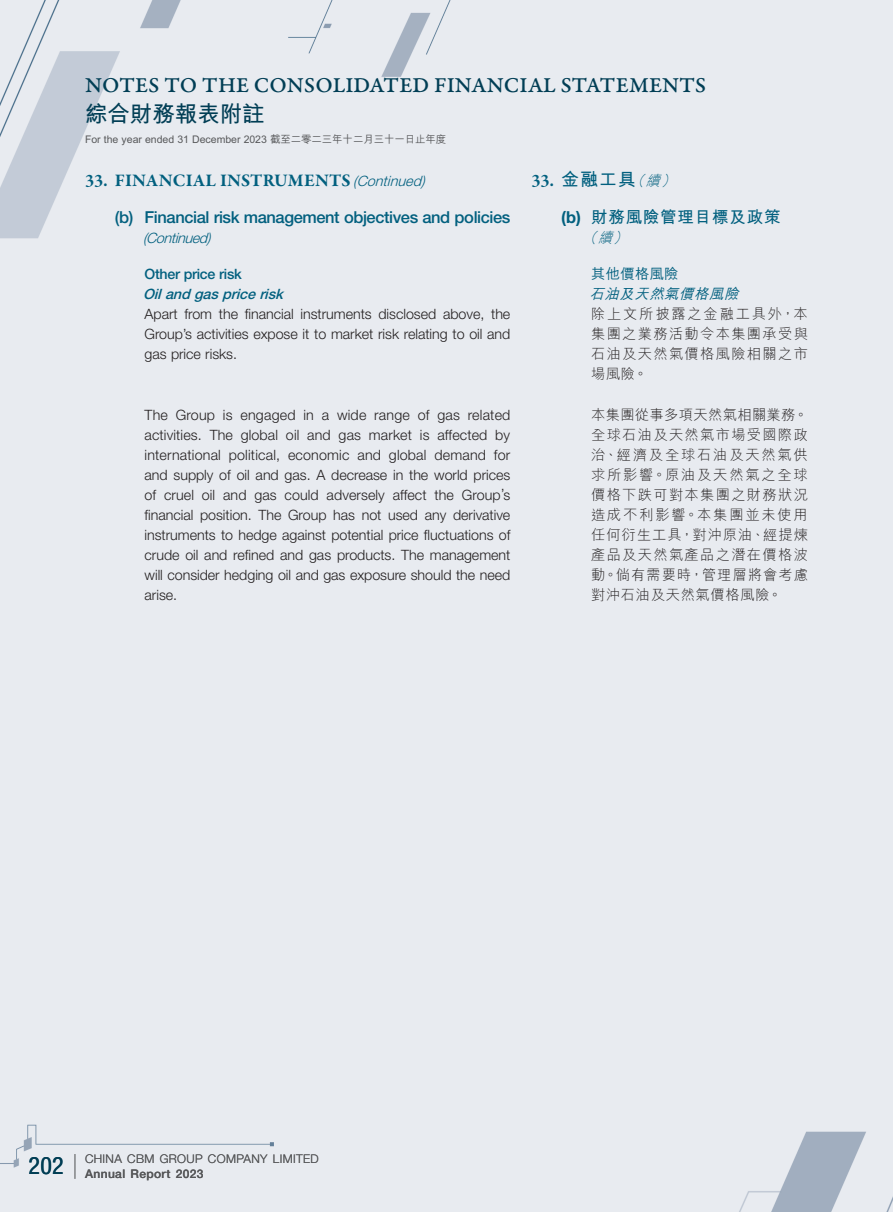
<style>
.page{position:relative;width:893px;height:1212px;background:#e8ebf0}
.page>*{position:absolute;margin:0;border:0;box-sizing:border-box;transform-origin:0 0}
.t1{font:condensed 24px "Helvetica Neue LT Std";color:#013e55}
.t2{font:22.5px "Garamond Premr Pro Med Capt";color:#013e55}
.t3{font:700 22.5px "M Hei HK";color:#013e55}
.t4{font:700 18px "Garamond Premr Pro";letter-spacing:.01em;color:#02607f}
.t5{font:700 18px "M Hei HK";color:#02607f}
.t6{font:500 16.5px "Helvetica Neue LT Std";letter-spacing:-.025em;color:#02607f}
.t7{font:700 16.5px "M Hei HK";letter-spacing:.05em;color:#02607f}
.t8{font:300 14.25px/20px "Helvetica Neue LT Std";color:#231f20;text-align:justify}
.t9{font:300 14.25px/20px "M Hei HK";letter-spacing:.095em;color:#231f20;text-align:justify}
.t10{font:italic 500 14.25px "Helvetica Neue LT Std";color:#02607f}
.t11{font:500 14.25px "Helvetica Neue LT Std";letter-spacing:-.02em;color:#02607f}
.t12{font:italic 300 14.25px "Helvetica Neue LT Std";color:#02607f}
.t13{font:italic 500 14.25px "M Hei HK";color:#02607f}
.t14{font:500 14.25px "M Hei HK";letter-spacing:.03em;color:#02607f}
.t15{font:italic 300 14.25px "M Hei HK";color:#02607f}
.t16{font:300 12px "Helvetica Neue LT Std";letter-spacing:.025em;color:#57585a}
.t17{font:500 12px "Helvetica Neue LT Std";letter-spacing:.03em;color:#57585a}
.t18{font:500 10.5px "M Hei HK";color:#57585a}
.s1{font-family:"Garamond Premr Pro"}
.s2{font-weight:300;font-style:italic;font-size:14.25px}
.s3{font-family:"Helvetica Neue LT Std"}
.s4{font-family:"Helvetica Neue LT Std";font-weight:300;font-style:italic;font-size:14.25px}
</style>
<div class="page">
<svg style="left:75px;top:1154px;width:1px;height:25px"></svg>
<h2 class="t2" style="left:85px;top:72px;width:622px">NOTES TO THE CONSOLIDATED FINANCIAL STATEMENTS</h2>
<h2 class="t3" style="left:85px;top:97px;width:181px">綜合財務報表附註</h2>
<p class="t18" style="left:85px;top:131px;width:363px">For the year ended 31 December 2023 截至二零二三年十二月三十一日止年度</p>
<p class="t5" style="left:531px;top:166px;width:149px"><span class="s1">33.</span> 金融工具<span class="s2">（續）</span></p>
<p class="t7" style="left:561px;top:205px;width:221px"><span class="s3">(b)</span> 財務風險管理目標及政策</p>
<p class="t15" style="left:582px;top:231px;width:50px">（續）</p>
<p class="t14" style="left:591px;top:264px;width:89px">其他價格風險</p>
<p class="t13" style="left:590px;top:284px;width:155px">石油及天然氣價格風險</p>
<p class="t9" style="left:591px;top:304px;width:218px">除上文所披露之金融工具外，本集團之業務活動令本集團承受與石油及天然氣價格風險相關之市場風險。</p>
<p class="t9" style="left:591px;top:404px;width:218px">本集團從事多項天然氣相關業務。全球石油及天然氣市場受國際政治、經濟及全球石油及天然氣供求所影響。原油及天然氣之全球價格下跌可對本集團之財務狀況造成不利影響。本集團並未使用任何衍生工具，對沖原油、經提煉產品及天然氣產品之潛在價格波動。倘有需要時，管理層將會考慮對沖石油及天然氣價格風險。</p>
<p class="t4" style="left:85px;top:169px;width:342px">33. FINANCIAL INSTRUMENTS <span class="s4">(Continued)</span></p>
<p class="t6" style="left:115px;top:207px;width:397px">(b) Financial risk management objectives and policies</p>
<p class="t12" style="left:143px;top:229px;width:70px">(Continued)</p>
<p class="t11" style="left:145px;top:266px;width:99px">Other price risk</p>
<p class="t10" style="left:143px;top:286px;width:146px">Oiland gaspricerisk</p>
<p class="t8" style="left:145px;top:304px;width:367px">Apart from the financial instruments disclosed above, the Group’s activities expose it to market risk relating to oil and gas price risks.</p>
<p class="t8" style="left:145px;top:404px;width:367px">The Group is engaged in a wide range of gas related activities. The global oil and gas market is affected by international political, economic and global demand for and supply of oil and gas. A decrease in the world prices of cruel oil and gas could adversely affect the Group’s financial position. The Group has not used any derivative instruments to hedge against potential price fluctuations of crude oil and refined and gas products. The management will consider hedging oil and gas exposure should the need arise.</p>
<h1 class="t1" style="left:29px;top:1152px;width:37px">202</h1>
<p class="t16" style="left:85px;top:1151px;width:235px">CHINA CBM GROUP COMPANY LIMITED</p>
<p class="t17" style="left:85px;top:1167px;width:120px">Annual Report 2023</p>
</div>
